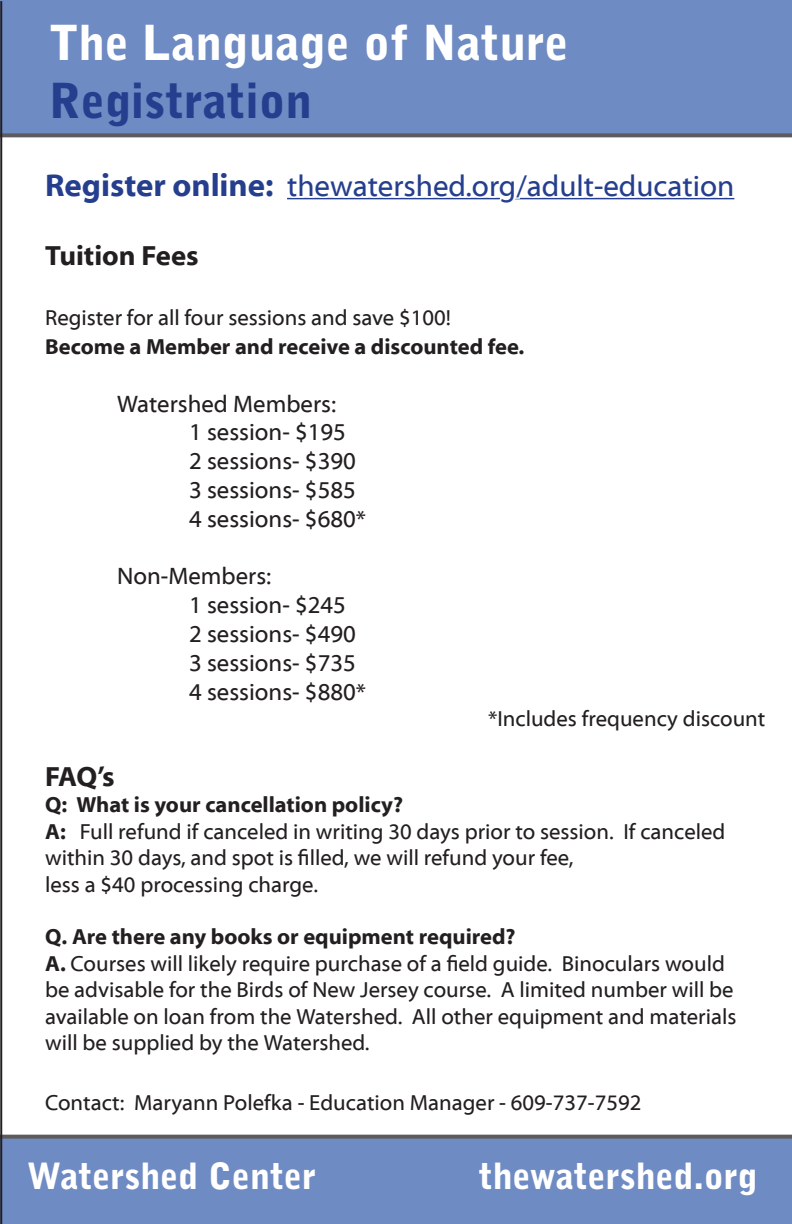
<style>
.page{position:relative;width:792px;height:1224px;background:#fff}
.page>*{position:absolute;margin:0;border:0;box-sizing:border-box;transform-origin:0 0}
.t1{font:900 48px "Bell Gothic Std";color:#fff}
.t2{font:900 48px "Bell Gothic Std";color:#253f8e}
.t3{font:900 36px "Bell Gothic Std";color:#fff}
.t4{font:30px "Myriad Web Pro";color:#253f8e}
.t5{font:700 28px "Myriad Web Pro";color:#231f20}
.t6{font:24px "Myriad Web Pro";color:#231f20}
.t7{font:22px/26.4px "Myriad Web Pro";color:#231f20}
.t8{font:700 22px "Myriad Web Pro";color:#231f20}
.s1{font-weight:700;font-size:32px}
.s2{font-weight:700}
</style>
<div class="page">
<div style="left:0;top:0;width:792px;height:137px;background:#6f8bc3"></div>
<div style="left:2px;top:1135px;width:790px;height:89px;background:#6f8bc3"></div>
<svg style="left:287px;top:197px;width:448px;height:3px"></svg>
<hr style="left:0;top:1px;width:2px;height:1223px;background:#231f20">
<p class="t1" style="left:49px;top:15px;width:521px">The Language of Nature</p>
<p class="t2" style="left:49px;top:72px;width:265px">Registration</p>
<p class="t4" style="left:45px;top:169px;width:691px"><span class="s1">Register online:</span> thewatershed.org/adult-education</p>
<p class="t5" style="left:45px;top:240px;width:155px">Tuition Fees</p>
<p class="t7" style="left:45px;top:305px;width:408px">Register for all four sessions and save $100!</p>
<p class="t8" style="left:45px;top:335px;width:481px">Become a Member and receive a discounted fee.</p>
<p class="t6" style="left:117px;top:391px;width:221px">Watershed Members:</p>
<p class="t6" style="left:189px;top:419px;width:158px">1 session- $195</p>
<p class="t6" style="left:189px;top:448px;width:168px">2 sessions- $390</p>
<p class="t6" style="left:189px;top:477px;width:168px">3 sessions- $585</p>
<p class="t6" style="left:189px;top:506px;width:178px">4 sessions- $680*</p>
<p class="t6" style="left:117px;top:563px;width:156px">Non-Members:</p>
<p class="t6" style="left:189px;top:592px;width:158px">1 session- $245</p>
<p class="t6" style="left:189px;top:621px;width:168px">2 sessions- $490</p>
<p class="t6" style="left:189px;top:650px;width:168px">3 sessions- $735</p>
<p class="t6" style="left:189px;top:679px;width:178px">4 sessions- $880*</p>
<p class="t7" style="left:488px;top:706px;width:279px">*Includes frequency discount</p>
<p class="t5" style="left:45px;top:761px;width:71px">FAQ’s</p>
<p class="t8" style="left:45px;top:793px;width:360px">Q: What is your cancellation policy?</p>
<p class="t7" style="left:45px;top:819px;width:682px"><span class="s2">A:</span> Full refund if canceled in writing 30 days prior to session. If canceled within 30 days, and spot is filled, we will refund your fee,</p>
<p class="t7" style="left:45px;top:872px;width:274px">less a $40 processing charge.</p>
<p class="t8" style="left:45px;top:925px;width:472px">Q. Are there any books or equipment required?</p>
<p class="t7" style="left:45px;top:951px;width:693px"><span class="s2">A.</span> Courses will likely require purchase of a field guide. Binoculars would be advisable for the Birds of New Jersey course. A limited number will be available on loan from the Watershed. All other equipment and materials will be supplied by the Watershed.</p>
<p class="t7" style="left:45px;top:1090px;width:598px">Contact: Maryann Polefka - Education Manager - 609-737-7592</p>
<p class="t3" style="left:27px;top:1155px;width:291px">Watershed Center</p>
<p class="t3" style="left:479px;top:1155px;width:281px">thewatershed.org</p>
</div>
